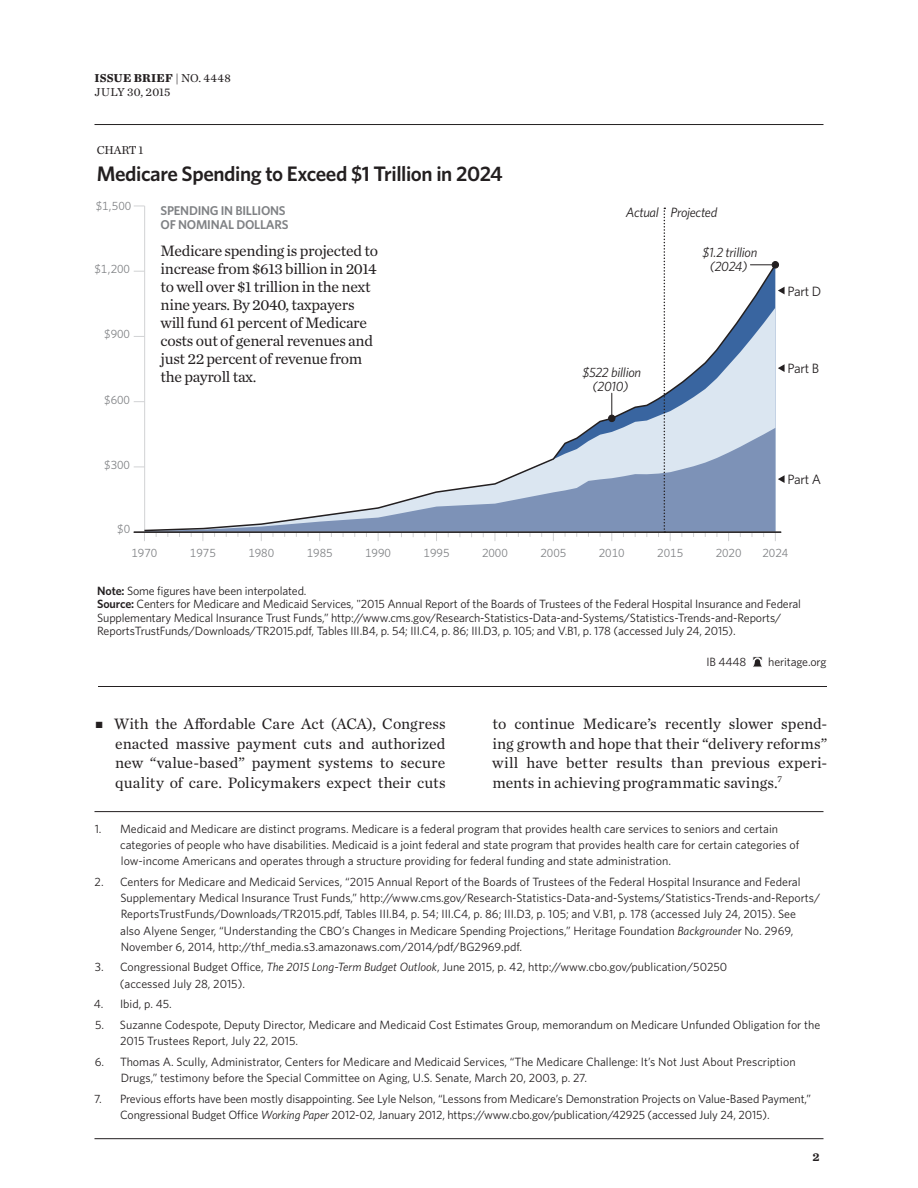
<style>
.page{position:relative;width:918px;height:1188px;background:#fff}
.page>*{position:absolute;margin:0;border:0;box-sizing:border-box;transform-origin:0 0}
.t1{font:600 21px "Whitney";letter-spacing:-.02em;color:#231f20}
.t2{font:15.75px/18px "Chronicle Text G1";letter-spacing:-.02em;color:#231f20;text-align:justify}
.t3{font:italic 13.5px/14.2px "Whitney";letter-spacing:-.02em;color:#231f20;text-align:center}
.t4{font:13.5px "Whitney";letter-spacing:-.015em;color:#231f20}
.t5{font:600 12.75px/14.2px "Whitney";letter-spacing:-.02em;color:#808285}
.Footnote_Endnote{font:12px/16.2px "Whitney";color:#231f20}
.Footnote_Endnote_1st{font:12px/16.2px "Whitney";color:#231f20}
.t6{font:12px "Whitney";color:#808285}
.t7{font:700 12px "Chronicle Text G1";letter-spacing:.01em;color:#231f20}
.t8{font:12px "Chronicle Text G1";letter-spacing:.015em;color:#231f20}
.t9{font:12px "Chronicle Text G1";letter-spacing:-.015em;color:#231f20}
.s1{font-weight:400}
.s2{font-weight:600}
.s3{font-style:italic}
</style>
<div class="page">
<hr style="left:94px;top:1138px;width:730px;height:1px;background:#231f20">
<hr style="left:94px;top:124px;width:730px;height:1px;background:#231f20">
<hr style="left:94px;top:811px;width:730px;height:1px;background:#231f20">
<hr style="left:144px;top:206px;width:1px;height:326px;background:#d1d2d4">
<svg style="left:752px;top:656px;width:11px;height:11px"></svg>
<hr style="left:98px;top:686px;width:729px;height:1px;background:#231f20">
<hr style="left:134px;top:531px;width:647px;height:2px;background:#231f20">
<svg style="left:143px;top:263px;width:634px;height:269px"></svg>
<svg style="left:658px;top:208px;width:13px;height:333px"></svg>
<div style="left:609px;top:415px;width:6px;height:7px;background:#231f20;border-radius:50%"></div>
<div style="left:608px;top:415px;width:7px;height:7px;border:1px solid #231f20;border-radius:50%"></div>
<div style="left:772px;top:262px;width:7px;height:6px;background:#231f20;border-radius:50%"></div>
<div style="left:772px;top:261px;width:7px;height:7px;border:1px solid #231f20;border-radius:50%"></div>
<svg style="left:750px;top:264px;width:22px;height:1px"></svg>
<svg style="left:611px;top:393px;width:1px;height:22px"></svg>
<svg style="left:778px;top:287px;width:7px;height:7px"></svg>
<svg style="left:778px;top:364px;width:7px;height:8px"></svg>
<svg style="left:778px;top:475px;width:7px;height:8px"></svg>
<p class="t7" style="left:94px;top:68px;width:138px">ISSUE BRIEF <span class="s1">| NO. 4448</span></p>
<p class="t8" style="left:94px;top:83px;width:77px">July 30, 2015</p>
<p class="t9" style="left:97px;top:141px;width:48px">CHART 1</p>
<p class="t1" style="left:97px;top:160px;width:407px">Medicare Spending to Exceed $1 Trillion in 2024</p>
<p class="t6" style="left:96px;top:198px;width:37px">$1,500</p>
<p class="t6" style="left:95px;top:261px;width:37px">$1,200</p>
<p class="t6" style="left:104px;top:326px;width:27px">$900</p>
<p class="t6" style="left:104px;top:392px;width:27px">$600</p>
<p class="t6" style="left:104px;top:457px;width:27px">$300</p>
<p class="t6" style="left:117px;top:521px;width:14px">$0</p>
<p class="t5" style="left:161px;top:203px;width:130px">SPENDING IN BILLIONS<br>OF NOMINAL DOLLARS</p>
<p class="t3" style="left:626px;top:205px;width:93px">Actual Projected</p>
<p class="t2" style="left:161px;top:241px;width:219px;text-align:left">Medicare spending is projected to increase from $613 billion in 2014 to well over $1 trillion in the next nine years. By 2040, taxpayers will fund 61 percent of Medicare costs out of general revenues and just 22 percent of revenue from the payroll tax.</p>
<p class="t3" style="left:582px;top:365px;width:60px">$522 billion (2010)</p>
<p class="t3" style="left:703px;top:245px;width:56px">$1.2 trillion (2024)</p>
<p class="t4" style="left:788px;top:282px;width:35px">Part D</p>
<p class="t4" style="left:788px;top:360px;width:33px">Part B</p>
<p class="t4" style="left:788px;top:470px;width:35px">Part A</p>
<p class="t6" style="left:132px;top:545px;width:27px">1970</p>
<p class="t6" style="left:190px;top:545px;width:27px">1975</p>
<p class="t6" style="left:248px;top:545px;width:27px">1980</p>
<p class="t6" style="left:307px;top:545px;width:27px">1985</p>
<p class="t6" style="left:365px;top:545px;width:27px">1990</p>
<p class="t6" style="left:424px;top:545px;width:27px">1995</p>
<p class="t6" style="left:482px;top:545px;width:27px">2000</p>
<p class="t6" style="left:540px;top:545px;width:27px">2005</p>
<p class="t6" style="left:599px;top:545px;width:27px">2010</p>
<p class="t6" style="left:657px;top:545px;width:27px">2015</p>
<p class="t6" style="left:716px;top:545px;width:27px">2020</p>
<p class="t6" style="left:762px;top:545px;width:27px">2024</p>
<p class="Footnote_Endnote" style="left:97px;top:584px;width:705px;line-height:13.5px"><span class="s2">Note:</span> Some figures have been interpolated.<br><span class="s2">Source:</span> Centers for Medicare and Medicaid Services, "2015 Annual Report of the Boards of Trustees of the Federal Hospital Insurance and Federal Supplementary Medical Insurance Trust Funds,” http://www.cms.gov/Research-Statistics-Data-and-Systems/Statistics-Trends-and-Reports/ ReportsTrustFunds/Downloads/TR2015.pdf, Tables III.B4, p. 54; III.C4, p. 86; III.D3, p. 105; and V.B1, p. 178 (accessed July 24, 2015).</p>
<p class="Footnote_Endnote" style="left:707px;top:654px;width:41px">IB 4448</p>
<p class="Footnote_Endnote" style="left:768px;top:654px;width:60px">heritage.org</p>
<p class="t2" style="left:115px;top:713px;width:332px;line-height:19.5px;text-indent:-19px">■ With the Affordable Care Act (ACA), Congress enacted massive payment cuts and authorized new “value-based” payment systems to secure quality of care. Policymakers expect their cuts</p>
<p class="t2" style="left:492px;top:713px;width:337px;line-height:19.5px">to continue Medicare’s recently slower spend&shy;ing growth and hope that their “delivery reforms” will have better results than previous experi&shy;ments in achieving programmatic savings.<sup>7</sup></p>
<p class="Footnote_Endnote_1st" style="left:120px;top:820px;width:681px;text-indent:-25px">1. Medicaid and Medicare are distinct programs. Medicare is a federal program that provides health care services to seniors and certain categories of people who have disabilities. Medicaid is a joint federal and state program that provides health care for certain categories of low-income Americans and operates through a structure providing for federal funding and state administration.</p>
<p class="Footnote_Endnote" style="left:120px;top:873px;width:702px;text-indent:-26px">2. Centers for Medicare and Medicaid Services, “2015 Annual Report of the Boards of Trustees of the Federal Hospital Insurance and Federal Supplementary Medical Insurance Trust Funds,” http://www.cms.gov/Research-Statistics-Data-and-Systems/Statistics-Trends-and-Reports/ ReportsTrustFunds/Downloads/TR2015.pdf, Tables III.B4, p. 54; III.C4, p. 86; III.D3, p. 105; and V.B1, p. 178 (accessed July 24, 2015). See<br>also Alyene Senger, “Understanding the CBO’s Changes in Medicare Spending Projections,” Heritage Foundation <span class="s3">Backgrounde</span>r No. 2969, November 6, 2014, http://thf_media.s3.amazonaws.com/2014/pdf/BG2969.pdf.</p>
<p class="Footnote_Endnote" style="left:120px;top:959px;width:609px;text-indent:-25px">3. Congressional Budget Office, <span class="s3">The 2015 Long-Term Budget Outlook</span>, June 2015, p. 42, http://www.cbo.gov/publication/50250 (accessed July 28, 2015).</p>
<p class="Footnote_Endnote" style="left:94px;top:996px;width:79px">4. Ibid, p. 45.</p>
<p class="Footnote_Endnote" style="left:120px;top:1016px;width:702px;text-indent:-25px">5. Suzanne Codespote, Deputy Director, Medicare and Medicaid Cost Estimates Group, memorandum on Medicare Unfunded Obligation for the<br>2015 Trustees Report, July 22, 2015.</p>
<p class="Footnote_Endnote" style="left:121px;top:1053px;width:676px;text-indent:-26px">6. Thomas A. Scully, Administrator, Centers for Medicare and Medicaid Services, “The Medicare Challenge: It’s Not Just About Prescription<br>Drugs,” testimony before the Special Committee on Aging, U.S. Senate, March 20, 2003, p. 27.</p>
<p class="Footnote_Endnote" style="left:120px;top:1090px;width:692px;text-indent:-26px">7. Previous efforts have been mostly disappointing. See Lyle Nelson, “Lessons from Medicare’s Demonstration Projects on Value-Based Payment,”<br>Congressional Budget Office <span class="s3">Working Paper</span> 2012-02, January 2012, https://www.cbo.gov/publication/42925 (accessed July 24, 2015).</p>
<p class="t7" style="left:813px;top:1148px;width:9px">2</p>
</div>
